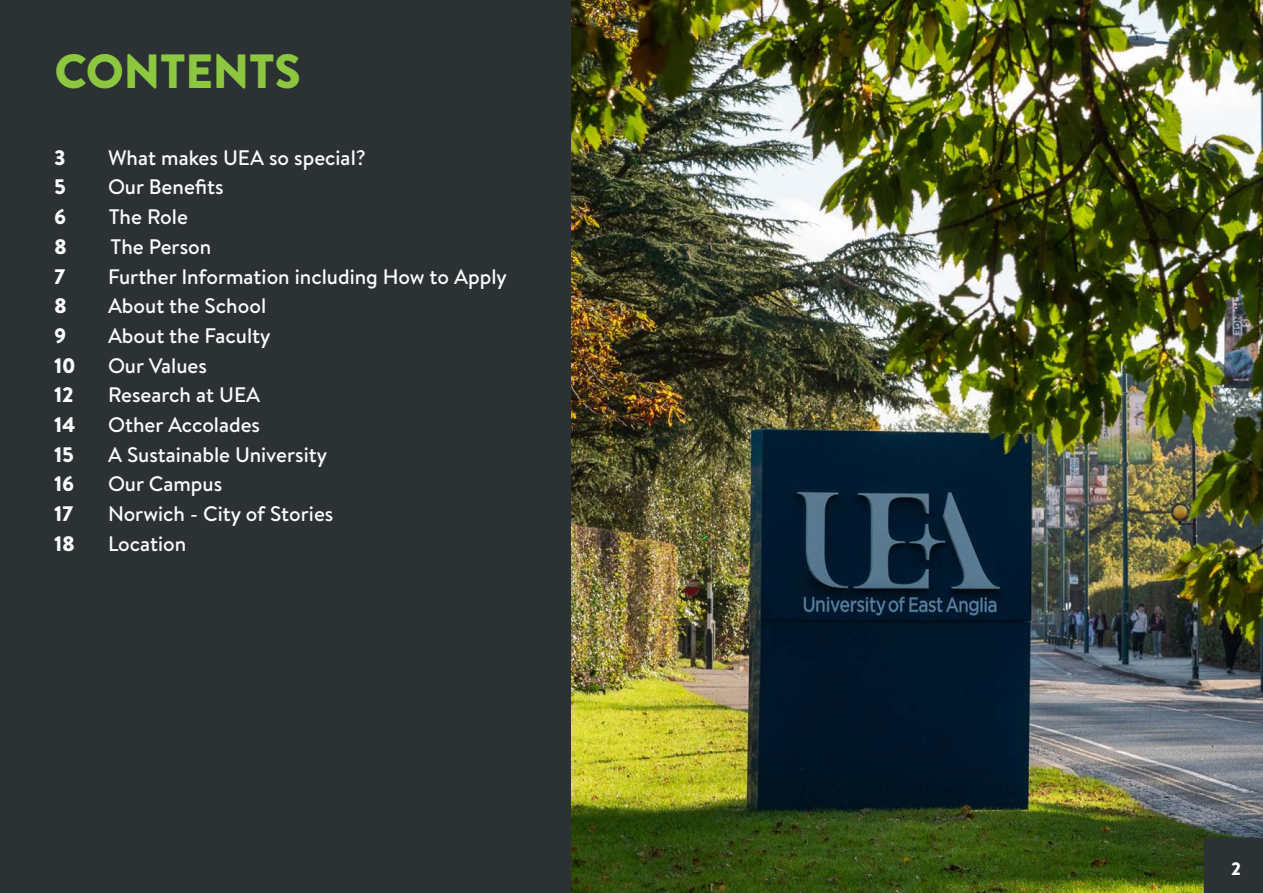
<style>
.page{position:relative;width:1263px;height:893px;background:#fff}
.page>*{position:absolute;margin:0;border:0;box-sizing:border-box;transform-origin:0 0}
.t1{font:900 48px "Brandon Text";letter-spacing:-.005em;color:#8dc63f}
.t2{font:500 21px "Brandon Text";color:#fbfbfb}
.t3{font:900 21px "Brandon Text";color:#fbfbfb}
.t4{font:900 18px "Brandon Text";color:#fff}
</style>
<div class="page">
<img style="left:570px;top:0;width:693px;height:893px">
<div style="left:0;top:0;width:570px;height:893px;background:#2c3134"></div>
<div style="left:1204px;top:839px;width:59px;height:54px;background:#2c3134"></div>
<p class="t1" style="left:54px;top:37px;width:248px">CONTENTS</p>
<p class="t3" style="left:54px;top:143px;width:13px">3</p>
<p class="t2" style="left:108px;top:143px;width:259px">What makes UEA so special?</p>
<p class="t3" style="left:54px;top:172px;width:13px">5</p>
<p class="t2" style="left:108px;top:173px;width:117px">Our Benefits</p>
<p class="t3" style="left:54px;top:202px;width:14px">6</p>
<p class="t2" style="left:109px;top:202px;width:81px">The Role</p>
<p class="t3" style="left:54px;top:232px;width:14px">8</p>
<p class="t2" style="left:111px;top:232px;width:102px">The Person</p>
<p class="t3" style="left:54px;top:261px;width:13px">7</p>
<p class="t2" style="left:108px;top:262px;width:400px">Further Information including How to Apply</p>
<p class="t3" style="left:54px;top:291px;width:14px">8</p>
<p class="t2" style="left:108px;top:291px;width:160px">About the School</p>
<p class="t3" style="left:54px;top:321px;width:14px">9</p>
<p class="t2" style="left:108px;top:321px;width:164px">About the Faculty</p>
<p class="t3" style="left:54px;top:350px;width:23px">10</p>
<p class="t2" style="left:108px;top:351px;width:100px">Our Values</p>
<p class="t3" style="left:54px;top:380px;width:21px">12</p>
<p class="t2" style="left:108px;top:381px;width:154px">Research at UEA</p>
<p class="t3" style="left:54px;top:410px;width:23px">14</p>
<p class="t2" style="left:108px;top:410px;width:154px">Other Accolades</p>
<p class="t3" style="left:54px;top:440px;width:22px">15</p>
<p class="t2" style="left:108px;top:440px;width:221px">A Sustainable University</p>
<p class="t3" style="left:54px;top:469px;width:22px">16</p>
<p class="t2" style="left:108px;top:470px;width:116px">Our Campus</p>
<p class="t3" style="left:54px;top:499px;width:21px">17</p>
<p class="t2" style="left:108px;top:499px;width:227px">Norwich - City of Stories</p>
<p class="t3" style="left:54px;top:529px;width:23px">18</p>
<p class="t2" style="left:108px;top:529px;width:80px">Location</p>
<p class="t4" style="left:1231px;top:856px;width:11px">2</p>
</div>
